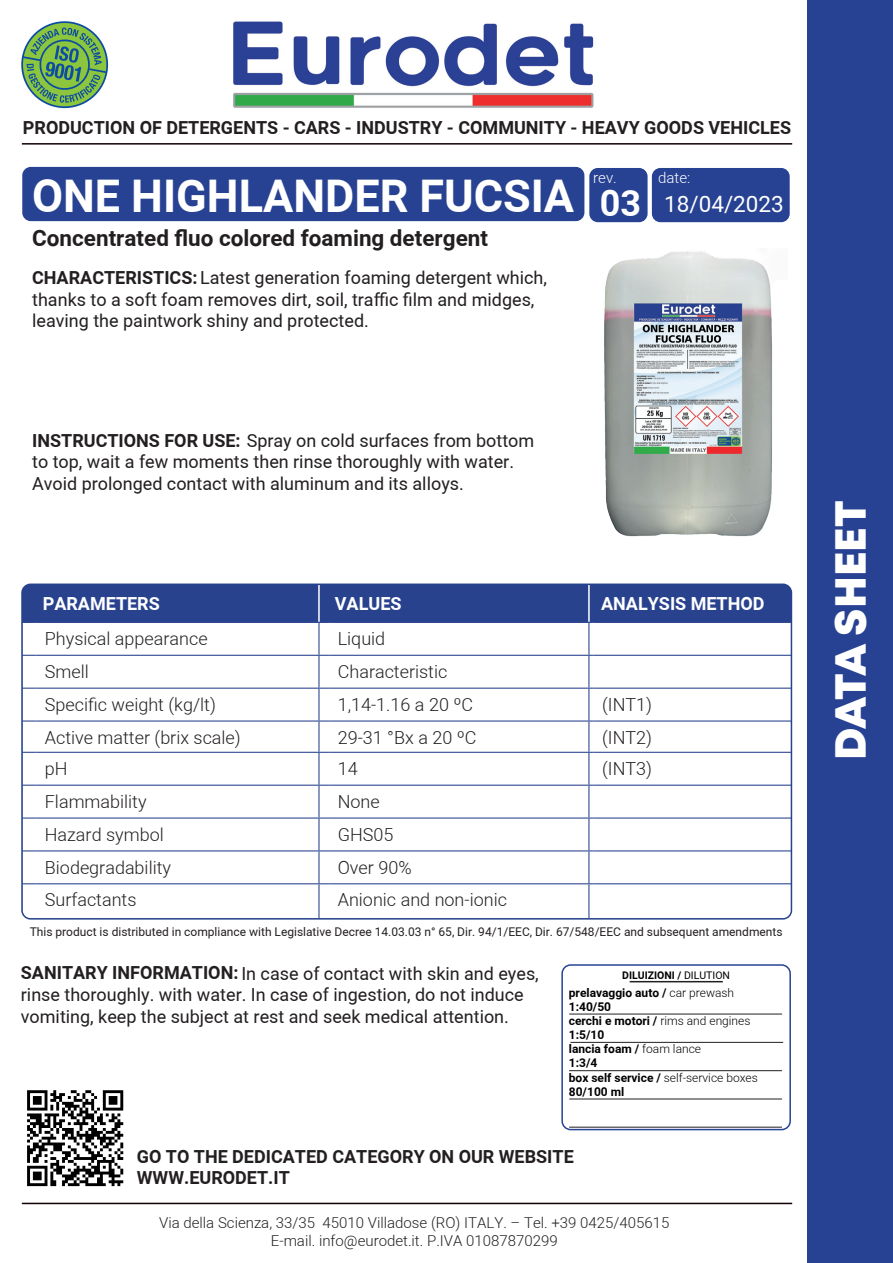
<style>
.page{position:relative;width:893px;height:1263px;background:#fff}
.page>*{position:absolute;margin:0;border:0;box-sizing:border-box;transform-origin:0 0}
.t1{font:700 45px "Araboto";color:#fff}
.t2{font:43.5px "Mont Heavy DEMO";color:#fff}
.t3{font:700 36px "Araboto";color:#fff}
.t4{font:700 22.5px "Araboto";color:#231f20}
.t5{font:22.5px "Araboto";color:#fff}
.t6{font:18px/21.6px "Araboto";color:#231f20}
.t7{font:300 18px "Araboto";color:#231f20}
.t8{font:700 18px/21.3px "Araboto";color:#231f20}
.t9{font:700 18px "Araboto";color:#fff}
.t10{font:300 15px/18px "Araboto";color:#231f20;text-align:center}
.t11{font:300 15px "Araboto";color:#fff}
.t12{font:12px "Araboto";color:#231f20}
.t13{font:700 12px "Araboto";color:#000001}
.t14{font:300 12px "Araboto";color:#000001}
.t15{font:700 10.5px "Araboto";color:#000001}
.s1{font-weight:700}
.s2{font-weight:400}
.s3{font-weight:300}
</style>
<div class="page">
<div style="left:589px;top:168px;width:59px;height:54px;background:#274292;border-radius:9px"></div>
<div style="left:652px;top:168px;width:138px;height:54px;background:#274292;border-radius:9px"></div>
<div style="left:22px;top:167px;width:562px;height:54px;background:#274292;border-radius:9px"></div>
<img style="left:233px;top:21px;width:361px;height:87px">
<hr style="left:22px;top:1203px;width:770px;height:1px;background:#110002">
<svg style="left:21px;top:21px;width:88px;height:88px"></svg>
<div style="left:807px;top:0;width:86px;height:1263px;background:#274292"></div>
<hr style="left:22px;top:143px;width:770px;height:2px;background:#110002">
<svg style="left:24px;top:623px;width:767px;height:295px"></svg>
<hr style="left:791px;top:584px;width:1px;height:38px;background:#28428e">
<hr style="left:791px;top:884px;width:1px;height:34px;background:#28428e">
<hr style="left:318px;top:623px;width:1px;height:32px;background:#28428e">
<hr style="left:588px;top:623px;width:1px;height:32px;background:#28428e">
<svg style="left:24px;top:655px;width:12px;height:1px"></svg>
<hr style="left:36px;top:655px;width:283px;height:1px;background:#28428e">
<hr style="left:318px;top:656px;width:1px;height:32px;background:#28428e">
<hr style="left:329px;top:655px;width:260px;height:1px;background:#28428e">
<hr style="left:588px;top:656px;width:1px;height:32px;background:#28428e">
<hr style="left:594px;top:655px;width:197px;height:1px;background:#28428e">
<svg style="left:24px;top:688px;width:12px;height:1px"></svg>
<hr style="left:36px;top:688px;width:283px;height:1px;background:#28428e">
<hr style="left:318px;top:689px;width:1px;height:31px;background:#28428e">
<hr style="left:329px;top:688px;width:260px;height:1px;background:#28428e">
<hr style="left:588px;top:689px;width:1px;height:31px;background:#28428e">
<hr style="left:594px;top:688px;width:197px;height:1px;background:#28428e">
<svg style="left:24px;top:720px;width:12px;height:1px"></svg>
<hr style="left:36px;top:720px;width:283px;height:1px;background:#28428e">
<hr style="left:318px;top:721px;width:1px;height:31px;background:#28428e">
<hr style="left:329px;top:720px;width:260px;height:1px;background:#28428e">
<hr style="left:588px;top:721px;width:1px;height:31px;background:#28428e">
<hr style="left:594px;top:720px;width:197px;height:1px;background:#28428e">
<svg style="left:24px;top:752px;width:12px;height:1px"></svg>
<hr style="left:36px;top:752px;width:283px;height:1px;background:#28428e">
<hr style="left:318px;top:753px;width:1px;height:32px;background:#28428e">
<hr style="left:329px;top:752px;width:260px;height:1px;background:#28428e">
<hr style="left:588px;top:753px;width:1px;height:32px;background:#28428e">
<hr style="left:594px;top:752px;width:197px;height:1px;background:#28428e">
<svg style="left:24px;top:785px;width:12px;height:1px"></svg>
<hr style="left:36px;top:785px;width:283px;height:1px;background:#28428e">
<hr style="left:318px;top:786px;width:1px;height:31px;background:#28428e">
<hr style="left:329px;top:785px;width:260px;height:1px;background:#28428e">
<hr style="left:588px;top:786px;width:1px;height:31px;background:#28428e">
<hr style="left:594px;top:785px;width:197px;height:1px;background:#28428e">
<svg style="left:24px;top:817px;width:12px;height:1px"></svg>
<hr style="left:36px;top:817px;width:283px;height:1px;background:#28428e">
<hr style="left:318px;top:818px;width:1px;height:32px;background:#28428e">
<hr style="left:329px;top:817px;width:260px;height:1px;background:#28428e">
<hr style="left:588px;top:818px;width:1px;height:32px;background:#28428e">
<hr style="left:594px;top:817px;width:197px;height:1px;background:#28428e">
<svg style="left:24px;top:850px;width:12px;height:1px"></svg>
<hr style="left:36px;top:850px;width:283px;height:1px;background:#28428e">
<hr style="left:318px;top:851px;width:1px;height:32px;background:#28428e">
<hr style="left:329px;top:850px;width:260px;height:1px;background:#28428e">
<hr style="left:588px;top:851px;width:1px;height:32px;background:#28428e">
<hr style="left:594px;top:850px;width:197px;height:1px;background:#28428e">
<svg style="left:24px;top:883px;width:12px;height:1px"></svg>
<hr style="left:22px;top:884px;width:1px;height:34px;background:#28428e">
<hr style="left:36px;top:883px;width:283px;height:1px;background:#28428e">
<hr style="left:318px;top:884px;width:1px;height:34px;background:#28428e">
<hr style="left:329px;top:883px;width:260px;height:1px;background:#28428e">
<hr style="left:588px;top:884px;width:1px;height:34px;background:#28428e">
<hr style="left:594px;top:883px;width:197px;height:1px;background:#28428e">
<hr style="left:594px;top:918px;width:197px;height:1px;background:#28428e">
<div style="left:24px;top:586px;width:765px;height:37px;background:#28428e"></div>
<hr style="left:594px;top:622px;width:197px;height:1px;background:#28428e">
<div style="left:21px;top:583px;width:771px;height:336px;border:2px solid #26438d;border-radius:9px"></div>
<img style="left:604px;top:251px;width:168px;height:286px">
<img style="left:27px;top:1090px;width:97px;height:97px">
<div style="left:561px;top:964px;width:230px;height:166px;border:2px solid #274292;border-radius:9px"></div>
<hr style="left:569px;top:1014px;width:213px;height:1px;background:#231f20">
<hr style="left:630px;top:981px;width:93px;height:1px;background:#231f20">
<hr style="left:569px;top:1070px;width:213px;height:1px;background:#231f20">
<hr style="left:570px;top:1042px;width:213px;height:1px;background:#231f20">
<hr style="left:569px;top:1098px;width:213px;height:1px;background:#231f20">
<hr style="left:569px;top:1127px;width:213px;height:1px;background:#231f20">
<p class="t8" style="left:23px;top:117px;width:770px">PRODUCTION OF DETERGENTS - CARS - INDUSTRY - COMMUNITY - HEAVY GOODS VEHICLES</p>
<h1 class="t1" style="left:32px;top:164px;width:544px">ONE HIGHLANDER FUCSIA</h1>
<p class="t4" style="left:32px;top:222px;width:457px">Concentrated fluo colored foaming detergent</p>
<p class="t6" style="left:32px;top:267px;width:516px"><span class="s1">CHARACTERISTICS:</span>Latest generation foaming detergent which,</p>
<p class="t6" style="left:32px;top:289px;width:504px">thanks to a soft foam removes dirt, soil, traffic film and midges, leaving the paintwork shiny and protected.</p>
<p class="t11" style="left:593px;top:167px;width:25px">rev.</p>
<p class="t11" style="left:658px;top:167px;width:34px">date:</p>
<h3 class="t3" style="left:600px;top:178px;width:43px">03</h3>
<p class="t5" style="left:664px;top:188px;width:121px">18/04/2023</p>
<p class="t6" style="left:32px;top:430px;width:504px"><span class="s1">INSTRUCTIONS FOR USE:</span> Spray on cold surfaces from bottom</p>
<p class="t6" style="left:32px;top:452px;width:483px">to top, wait a few moments then rinse thoroughly with water.<br>Avoid prolonged contact with aluminum and its alloys.</p>
<p class="t9" style="left:43px;top:591px;width:119px">PARAMETERS</p>
<p class="t9" style="left:335px;top:591px;width:68px">VALUES</p>
<p class="t9" style="left:601px;top:591px;width:165px">ANALYSIS METHOD</p>
<p class="t7" style="left:45px;top:626px;width:164px">Physical appearance</p>
<p class="t7" style="left:338px;top:626px;width:49px">Liquid</p>
<p class="t7" style="left:45px;top:659px;width:45px">Smell</p>
<p class="t7" style="left:338px;top:659px;width:111px">Characteristic</p>
<p class="t7" style="left:45px;top:692px;width:173px">Specific weight (kg/lt)</p>
<p class="t7" style="left:338px;top:692px;width:137px">1,14-1.16 a 20 ºC</p>
<p class="t7" style="left:602px;top:692px;width:51px">(INT1)</p>
<p class="t7" style="left:45px;top:725px;width:197px">Active matter (brix scale)</p>
<p class="t7" style="left:338px;top:725px;width:140px">29-31 °Bx a 20 ºC</p>
<p class="t7" style="left:602px;top:725px;width:51px">(INT2)</p>
<p class="t7" style="left:45px;top:756px;width:24px">pH</p>
<p class="t7" style="left:338px;top:756px;width:21px">14</p>
<p class="t7" style="left:602px;top:756px;width:51px">(INT3)</p>
<p class="t7" style="left:45px;top:789px;width:103px">Flammability</p>
<p class="t7" style="left:338px;top:789px;width:44px">None</p>
<p class="t7" style="left:45px;top:822px;width:120px">Hazard symbol</p>
<p class="t7" style="left:338px;top:822px;width:57px">GHS05</p>
<p class="t7" style="left:45px;top:854px;width:128px">Biodegradability</p>
<p class="t7" style="left:338px;top:854px;width:75px">Over 90%</p>
<p class="t7" style="left:45px;top:887px;width:93px">Surfactants</p>
<p class="t7" style="left:338px;top:887px;width:171px">Anionic and non-ionic</p>
<p class="t12" style="left:30px;top:924px;width:754px">This product is distributed in compliance with Legislative Decree 14.03.03 n° 65, Dir. 94/1/EEC, Dir. 67/548/EEC and subsequent amendments</p>
<p class="t6" style="left:21px;top:963px;width:519px"><span class="s1">SANITARY INFORMATION:</span> In case of contact with skin and eyes, rinse thoroughly. with water. In case of ingestion, do not induce vomiting, keep the subject at rest and seek medical attention.</p>
<p class="t15" style="left:622px;top:967px;width:109px">DILUIZIONI / <span class="s2">DILUTION</span></p>
<p class="t13" style="left:569px;top:984px;width:167px">prelavaggio auto / <span class="s3">car prewash</span></p>
<p class="t13" style="left:569px;top:1026px;width:37px">1:5/10</p>
<p class="t13" style="left:569px;top:998px;width:44px">1:40/50</p>
<p class="t13" style="left:569px;top:1012px;width:183px">cerchi e motori / <span class="s3">rims and engines</span></p>
<p class="t13" style="left:569px;top:1055px;width:30px">1:3/4</p>
<p class="t13" style="left:569px;top:1040px;width:134px">lancia foam / <span class="s3">foam lance</span></p>
<p class="t13" style="left:569px;top:1083px;width:57px">80/100 ml</p>
<p class="t14" style="left:569px;top:1069px;width:190px"><span class="s1">box self service /</span> self-service boxes</p>
<p class="t8" style="left:137px;top:1146px;width:438px">GO TO THE DEDICATED CATEGORY ON OUR WEBSITE<br>WWW.EURODET.IT</p>
<p class="t10" style="left:159px;top:1214px;width:512px">Via della Scienza, 33/35 45010 Villadose (RO) ITALY. – Tel. +39 0425/405615<br>E-mail. info@eurodet.it. P.IVA 01087870299</p>
<h2 class="t2" style="left:826px;top:760px;width:261px;rotate:-90deg">DATA SHEET</h2>
</div>
